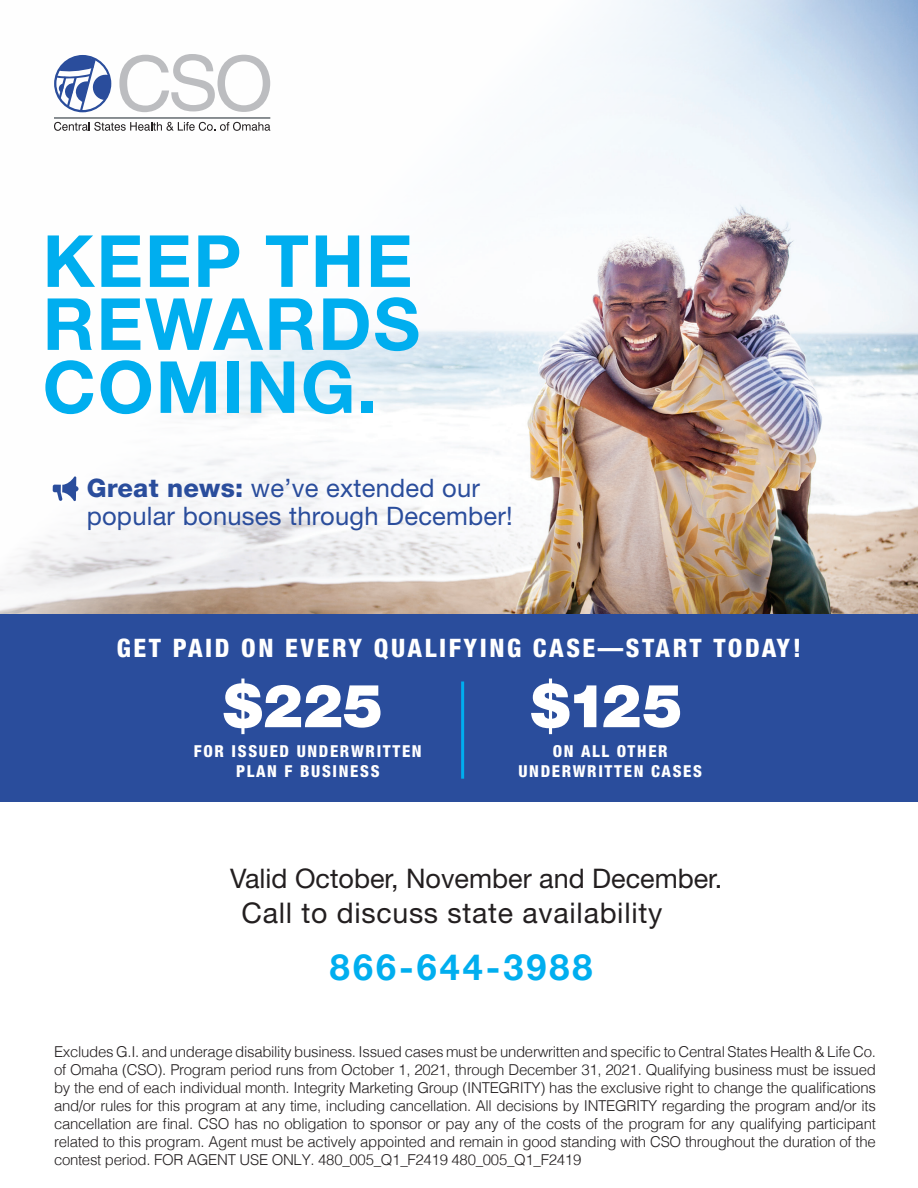
<style>
.page{position:relative;width:918px;height:1188px;background:#fff}
.page>*{position:absolute;margin:0;border:0;box-sizing:border-box;transform-origin:0 0}
.t1{font:700 72px/63px "Helvetica Neue";letter-spacing:.025em;color:#00aeef;text-align:justify}
.t2{font:900 60px "Helvetica Neue";color:#fff}
.t3{font:700 36px "Helvetica Neue";letter-spacing:.085em;color:#00aeef}
.t4{font:28.5px "Helvetica Neue";letter-spacing:.025em;color:#231f20}
.t5{font:27px "Helvetica Neue";color:#231f20}
.t6{font:25.5px/28.2px "Helvetica Neue";letter-spacing:.01em;color:#2a4d9c}
.t7{font:800 condensed 25.5px "Helvetica Neue";letter-spacing:.1em;color:#fff}
.t8{font:800 condensed 16.5px/19.8px "Helvetica Neue";letter-spacing:.1em;color:#fff;text-align:center}
.t9{font:300 15px/18px "Helvetica";letter-spacing:-.02em;color:#231f20;text-align:justify}
.s1{font-weight:800}
</style>
<div class="page">
<img style="left:0;top:0;width:918px;height:614px">
<div style="left:0;top:614px;width:918px;height:188px;background:#2a4d9c"></div>
<svg style="left:54px;top:55px;width:57px;height:57px"></svg>
<svg style="left:119px;top:54px;width:151px;height:58px"></svg>
<hr style="left:54px;top:118px;width:216px;height:1px;background:#17222a">
<svg style="left:54px;top:122px;width:216px;height:9px"></svg>
<hr style="left:461px;top:681px;width:3px;height:98px;background:#00aeef">
<svg style="left:53px;top:476px;width:26px;height:26px"></svg>
<h1 class="t1" style="left:43px;top:228px;width:379px">KEEP THE REWARDS COMING.</h1>
<h3 class="t6" style="left:87px;top:473px;width:428px"><span class="s1">Great news:</span> we’ve extended our popular bonuses through December!</h3>
<h3 class="t7" style="left:117px;top:632px;width:686px">GET PAID ON EVERY QUALIFYING CASE—START TODAY!</h3>
<h2 class="t2" style="left:223px;top:670px;width:162px">$225</h2>
<h2 class="t2" style="left:530px;top:670px;width:154px">$125</h2>
<p class="t8" style="left:194px;top:741px;width:229px">FOR ISSUED UNDERWRITTEN<br>PLAN F BUSINESS</p>
<p class="t8" style="left:518px;top:741px;width:185px">ON ALL OTHER<br>UNDERWRITTEN CASES</p>
<h3 class="t5" style="left:230px;top:862px;width:494px">Valid October, November and December.</h3>
<h3 class="t4" style="left:241px;top:896px;width:422px">Call to discuss state availability</h3>
<h3 class="t3" style="left:330px;top:939px;width:264px">866-644-3988</h3>
<p class="t9" style="left:54px;top:1042px;width:823px">Excludes G.I. and underage disability business. Issued cases must be underwritten and specific to Central States Health &amp; Life Co. of Omaha (CSO). Program period runs from October 1, 2021, through December 31, 2021. Qualifying business must be issued by the end of each individual month. Integrity Marketing Group (INTEGRITY) has the exclusive right to change the qualifications and/or rules for this program at any time, including cancellation. All decisions by INTEGRITY regarding the program and/or its cancellation are final. CSO has no obligation to sponsor or pay any of the costs of the program for any qualifying participant related to this program. Agent must be actively appointed and remain in good standing with CSO throughout the duration of the contest period. FOR AGENT USE ONLY. 480_005_Q1_F2419 480_005_Q1_F2419</p>
</div>
